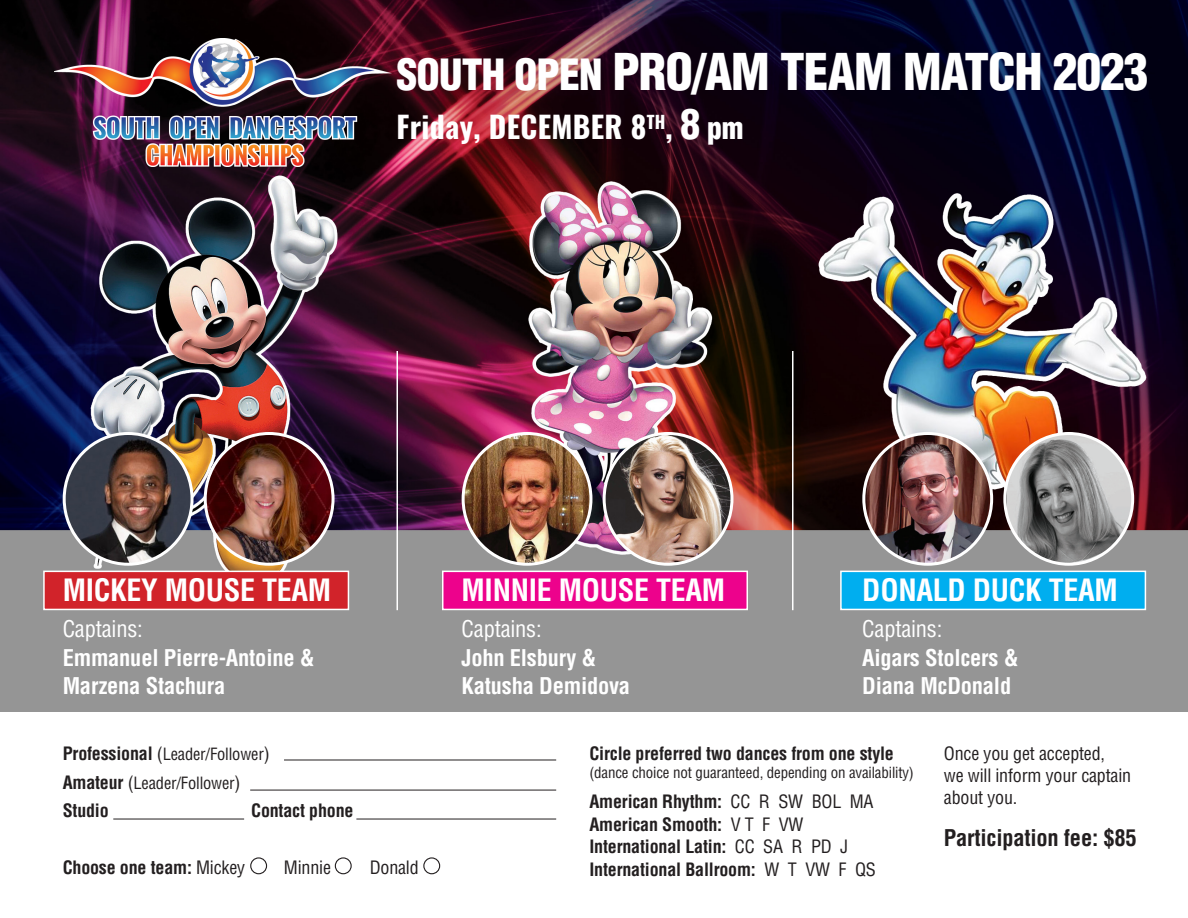
<style>
.page{position:relative;width:1188px;height:918px;background:#fff}
.page>*{position:absolute;margin:0;border:0;box-sizing:border-box;transform-origin:0 0}
.t1{font:900 condensed 49.5px "Helvetica LT Std";letter-spacing:-.02em;color:#fff}
.t2{font:700 condensed 30px "Helvetica LT Std";letter-spacing:-.01em;color:#fff}
.t3{font:700 30px "Oswald";letter-spacing:.01em;color:#fff}
.t4{font:700 condensed 22.5px "Helvetica LT Std";letter-spacing:-.01em;color:#fff}
.t5{font:condensed 22.5px "Helvetica LT Std";letter-spacing:-.01em;color:#fff}
.t6{font:700 condensed 22.5px "Helvetica LT Std";letter-spacing:-.01em;color:#231f20}
.t7{font:700 condensed 18px "Helvetica LT Std";letter-spacing:-.01em;color:#231f20}
.t8{font:condensed 18px "Helvetica LT Std";letter-spacing:-.01em;color:#231f20}
.t9{font:condensed 16.5px "Helvetica LT Std";letter-spacing:-.01em;color:#231f20}
.t10{font:condensed 15px "Helvetica LT Std";letter-spacing:-.01em;color:#231f20}
.s1{font-size:42px}
.s2{font-family:"Helvetica LT Std";font-weight:900;font-stretch:condensed;font-size:40.5px}
.s3{font-family:"Helvetica LT Std";font-weight:900;font-stretch:condensed}
.s4{font-weight:700;font-size:18px}
.s5{font-size:18px}
.s6{font-weight:400}
</style>
<div class="page">
<img style="left:0;top:0;width:1188px;height:712px">
<hr style="left:396px;top:351px;width:2px;height:259px;background:#fff">
<hr style="left:792px;top:351px;width:2px;height:259px;background:#fff">
<div style="left:43px;top:571px;width:306px;height:39px;background:#d1232a;border:2px solid #fff"></div>
<div style="left:442px;top:571px;width:306px;height:39px;background:#ed028c;border:2px solid #fff"></div>
<div style="left:840px;top:571px;width:306px;height:39px;background:#00aeef;border:2px solid #fff"></div>
<hr style="left:284px;top:760px;width:272px;height:1px;background:#231f20">
<hr style="left:250px;top:790px;width:306px;height:1px;background:#231f20">
<hr style="left:356px;top:819px;width:200px;height:1px;background:#231f20">
<hr style="left:113px;top:819px;width:131px;height:1px;background:#231f20">
<div style="left:250px;top:857px;width:17px;height:17px;border:1px solid #231f20;border-radius:50%"></div>
<div style="left:335px;top:857px;width:17px;height:17px;border:1px solid #231f20;border-radius:50%"></div>
<div style="left:423px;top:857px;width:17px;height:17px;border:1px solid #231f20;border-radius:50%"></div>
<img style="left:54px;top:38px;width:338px;height:128px">
<img style="left:864px;top:434px;width:128px;height:130px">
<div style="left:862px;top:432px;width:131px;height:134px;border:3px solid #fff;border-radius:50%"></div>
<img style="left:1007px;top:434px;width:125px;height:130px">
<div style="left:1003px;top:432px;width:131px;height:134px;border:3px solid #fff;border-radius:50%"></div>
<img style="left:463px;top:434px;width:128px;height:130px">
<div style="left:462px;top:432px;width:130px;height:134px;border:3px solid #fff;border-radius:50%"></div>
<img style="left:604px;top:435px;width:128px;height:129px">
<div style="left:603px;top:432px;width:130px;height:134px;border:3px solid #fff;border-radius:50%"></div>
<img style="left:64px;top:434px;width:128px;height:130px">
<div style="left:63px;top:432px;width:131px;height:134px;border:3px solid #fff;border-radius:50%"></div>
<img style="left:205px;top:434px;width:128px;height:130px">
<div style="left:204px;top:432px;width:131px;height:134px;border:3px solid #fff;border-radius:50%"></div>
<p class="t1" style="left:396px;top:40px;width:754px"><span class="s1">SOUTH OPEN</span> PRO/AM TEAM MATCH 2023</p>
<p class="t3" style="left:396px;top:111px;width:349px">Friday, DECEMBER 8<sup>TH</sup>, <span class="s2">8</span> <span class="s3">pm</span></p>
<p class="t2" style="left:63px;top:571px;width:270px">MICKEY MOUSE TEAM</p>
<p class="t5" style="left:63px;top:615px;width:82px">Captains:</p>
<p class="t4" style="left:63px;top:643px;width:254px">Emmanuel Pierre-Antoine &amp;</p>
<p class="t4" style="left:63px;top:672px;width:164px">Marzena Stachura</p>
<p class="t2" style="left:462px;top:571px;width:265px">MINNIE MOUSE TEAM</p>
<p class="t5" style="left:462px;top:615px;width:82px">Captains:</p>
<p class="t4" style="left:462px;top:643px;width:136px">John Elsbury &amp;</p>
<p class="t4" style="left:462px;top:672px;width:170px">Katusha Demidova</p>
<p class="t2" style="left:862px;top:571px;width:257px">DONALD DUCK TEAM</p>
<p class="t5" style="left:862px;top:615px;width:82px">Captains:</p>
<p class="t4" style="left:862px;top:643px;width:158px">Aigars Stolcers &amp;</p>
<p class="t4" style="left:862px;top:672px;width:150px">Diana McDonald</p>
<p class="t9" style="left:63px;top:744px;width:209px"><span class="s4">Professional</span> <span class="s5">(</span>Leader/Follower<span class="s5">)</span></p>
<p class="t9" style="left:63px;top:772px;width:179px"><span class="s4">Amateur</span> <span class="s5">(</span>Leader/Follower<span class="s5">)</span></p>
<p class="t7" style="left:63px;top:799px;width:48px">Studio</p>
<p class="t7" style="left:251px;top:799px;width:104px">Contact phone</p>
<p class="t7" style="left:63px;top:856px;width:184px">Choose one team: <span class="s6">Mickey</span></p>
<p class="t8" style="left:284px;top:857px;width:49px">Minnie</p>
<p class="t8" style="left:370px;top:857px;width:51px">Donald</p>
<p class="t7" style="left:589px;top:742px;width:306px">Circle preferred two dances from one style</p>
<p class="t10" style="left:589px;top:763px;width:326px">(dance choice not guaranteed, depending on availability)</p>
<p class="t7" style="left:589px;top:790px;width:286px">American Rhythm: <span class="s6">CC R SW BOL MA</span></p>
<p class="t7" style="left:589px;top:813px;width:216px">American Smooth: <span class="s6">V T F VW</span></p>
<p class="t7" style="left:589px;top:835px;width:260px">International Latin: <span class="s6">CC SA R PD J</span></p>
<p class="t7" style="left:589px;top:858px;width:288px">International Ballroom: <span class="s6">W T VW F QS</span></p>
<p class="t8" style="left:944px;top:743px;width:163px">Once you get accepted,</p>
<p class="t8" style="left:944px;top:764px;width:189px">we will inform your captain</p>
<p class="t8" style="left:944px;top:786px;width:75px">about you.</p>
<p class="t6" style="left:944px;top:823px;width:194px">Participation fee: $85</p>
</div>
